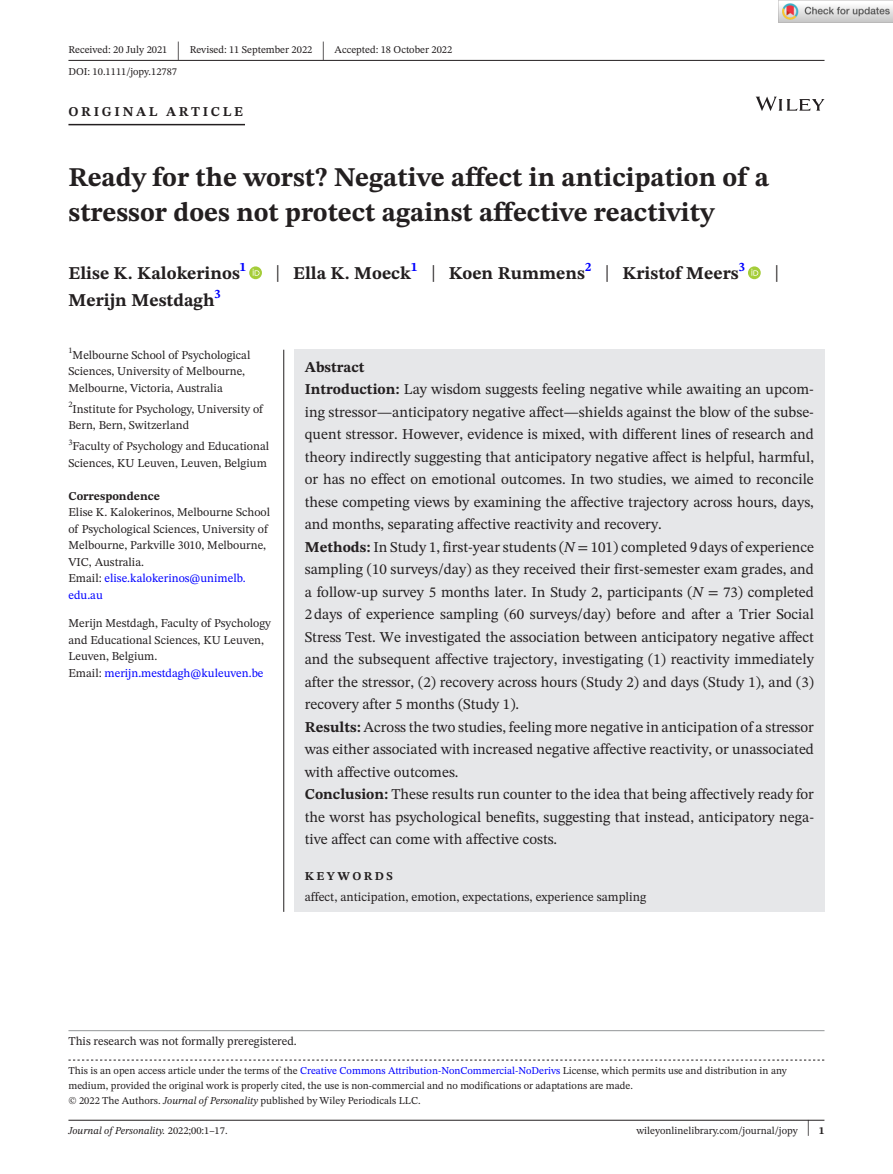
<style>
.page{position:relative;width:893px;height:1174px;background:#fff}
.page>*{position:absolute;margin:0;border:0;box-sizing:border-box;transform-origin:0 0}
.t1{font:700 27px/34.5px "STIX Two Text";color:#231f20}
.t2{font:25.65px "STIX Two Text";color:#231f20;scale:.49 1}
.t3{font:23.4px "STIX Two Text";color:#231f20;scale:.77 1}
.t4{font:700 18px "STIX Two Text";color:#231f20}
.t5{font:15px/22.5px "STIX Two Text";color:#231f20}
.t6{font:700 13.5px "STIX Two Text";letter-spacing:.2em;color:#231f20}
.t7{font:12.75px "STIX Two Text";color:#231f20}
.t8{font:12px/16.5px "STIX Two Text";color:#231f20}
.t9{font:700 12px "STIX Two Text";color:#231f20}
.t10{font:700 12px "STIX Two Text";letter-spacing:.2em;color:#231f20}
.t11{font:10.5px/15px "STIX Two Text";color:#231f20}
.t12{font:italic 10.5px "STIX Two Text";color:#231f20}
.s1{font-weight:400;font-size:23.4px}
.s2{color:#00f}
.s3{font-weight:700}
.s4{font-style:italic}
.s5{font-family:"STIX"}
.s6{font-style:normal}
.s7{font-size:22.2px}
</style>
<div class="page">
<hr style="left:68px;top:1119px;width:756px;height:1px;background:#231f20">
<svg style="left:756px;top:97px;width:68px;height:14px"></svg>
<hr style="left:68px;top:60px;width:756px;height:1px;background:#231f20">
<hr style="left:68px;top:124px;width:177px;height:1px;background:#231f20">
<svg style="left:249px;top:266px;width:13px;height:13px"></svg>
<svg style="left:253px;top:269px;width:7px;height:7px"></svg>
<svg style="left:748px;top:266px;width:13px;height:13px"></svg>
<svg style="left:751px;top:269px;width:7px;height:7px"></svg>
<svg style="left:68px;top:1059px;width:756px;height:1px"></svg>
<hr style="left:68px;top:1030px;width:756px;height:1px;background:#939598">
<div style="left:294px;top:350px;width:530px;height:562px;background:#e6e7e9"></div>
<hr style="left:283px;top:350px;width:1px;height:562px;background:#231f20">
<img style="left:779px;top:0;width:114px;height:23px">
<p class="t11" style="left:68px;top:42px;width:101px">Received: 20 July 2021</p>
<h2 class="t2" style="left:177px;top:32px;width:8px">|</h2>
<p class="t11" style="left:190px;top:42px;width:124px">Revised: 11 September 2022</p>
<h2 class="t2" style="left:322px;top:32px;width:8px">|</h2>
<p class="t11" style="left:335px;top:42px;width:119px">Accepted: 18 October 2022</p>
<p class="t11" style="left:68px;top:64px;width:110px">DOI: 10.1111/jopy.12787</p>
<p class="t6" style="left:68px;top:101px;width:176px">ORIGINAL ARTICLE</p>
<h1 class="t1" style="left:68px;top:161px;width:702px">Ready for the worst? Negative affect in anticipation of a stressor does not protect against affective reactivity</h1>
<p class="t4" style="left:68px;top:260px;width:179px">Elise K. Kalokerinos<sup>1</sup></p>
<p class="t4" style="left:276px;top:260px;width:471px"><span class="s1">|</span> Ella K. Moeck<sup>1</sup> <span class="s1">|</span> Koen Rummens<sup>2</sup> <span class="s1">|</span> Kristof Meers<sup>3</sup></p>
<h3 class="t3" style="left:774px;top:257px;width:8px">|</h3>
<p class="t4" style="left:68px;top:287px;width:154px">Merijn Mestdagh<sup>3</sup></p>
<p class="t8" style="left:68px;top:346px;width:184px"><sup>1</sup>Melbourne School of Psychological<br>Sciences, University of Melbourne,<br>Melbourne, Victoria, Australia</p>
<p class="t8" style="left:68px;top:400px;width:196px"><sup>2</sup>Institute for Psychology, University of<br>Bern, Bern, Switzerland</p>
<p class="t8" style="left:68px;top:438px;width:202px"><sup>3</sup>Faculty of Psychology and Educational<br>Sciences, KU Leuven, Leuven, Belgium</p>
<p class="t9" style="left:68px;top:487px;width:93px">Correspondence</p>
<p class="t8" style="left:68px;top:504px;width:203px">Elise K. Kalokerinos, Melbourne School of Psychological Sciences, University of<br>Melbourne, Parkville 3010, Melbourne,<br>VIC, Australia.<br>Email: <span class="s2">elise.kalokerinos@unimelb. edu.au</span></p>
<p class="t8" style="left:68px;top:615px;width:204px">Merijn Mestdagh, Faculty of Psychology and Educational Sciences, KU Leuven, Leuven, Belgium.<br>Email: <span class="s2">merijn.mestdagh@kuleuven.be</span></p>
<p class="t5" style="left:305px;top:355px;width:511px"><span class="s3">Abstract<br>Introduction:</span> Lay wisdom suggests feeling negative while awaiting an upcom&shy;ing stressor—anticipatory negative affect—shields against the blow of the subse&shy;quent stressor. However, evidence is mixed, with different lines of research and theory indirectly suggesting that anticipatory negative affect is helpful, harmful, or has no effect on emotional outcomes. In two studies, we aimed to reconcile these competing views by examining the affective trajectory across hours, days, and months, separating affective reactivity and recovery.<br><span class="s3">Methods:</span> In Study 1, first-year students (<span class="s4">N</span> <span class="s5">=</span> 101) completed 9days of experience sampling (10 surveys/day) as they received their first-semester exam grades, and a follow-up survey 5 months later. In Study 2, participants (<span class="s4">N</span> <span class="s5">=</span> 73) completed 2days of experience sampling (60 surveys/day) before and after a Trier Social Stress Test. We investigated the association between anticipatory negative affect and the subsequent affective trajectory, investigating (1) reactivity immediately after the stressor, (2) recovery across hours (Study 2) and days (Study 1), and (3) recovery after 5 months (Study 1).<br><span class="s3">Results:</span> Across the two studies, feeling more negative in anticipation of a stressor was either associated with increased negative affective reactivity, or unassociated with affective outcomes.<br><span class="s3">Conclusion:</span> These results run counter to the idea that being affectively ready for the worst has psychological benefits, suggesting that instead, anticipatory nega&shy;tive affect can come with affective costs.</p>
<p class="t10" style="left:305px;top:867px;width:90px">KEYWORDS</p>
<p class="t7" style="left:305px;top:888px;width:343px">affect, anticipation, emotion, expectations, experience sampling</p>
<p class="t8" style="left:68px;top:1032px;width:230px">This research was not formally preregistered.</p>
<p class="t11" style="left:68px;top:1063px;width:720px">This is an open access article under the terms of the <span class="s2">Creative Commons Attribution-NonCommercial-NoDerivs</span> License, which permits use and distribution in any medium, provided the original work is properly cited, the use is non-commercial and no modifications or adaptations are made.<br>© 2022 The Authors. <span class="s4">Journal of Personality</span> published by Wiley Periodicals LLC.</p>
<p class="t12" style="left:68px;top:1123px;width:161px">Journal of Personality. <span class="s6">2022;00:1–17.</span></p>
<p class="t11" style="left:636px;top:1123px;width:190px">wileyonlinelibrary.com/journal/jopy <span class="s7">|</span> <span class="s3">1</span></p>
</div>
